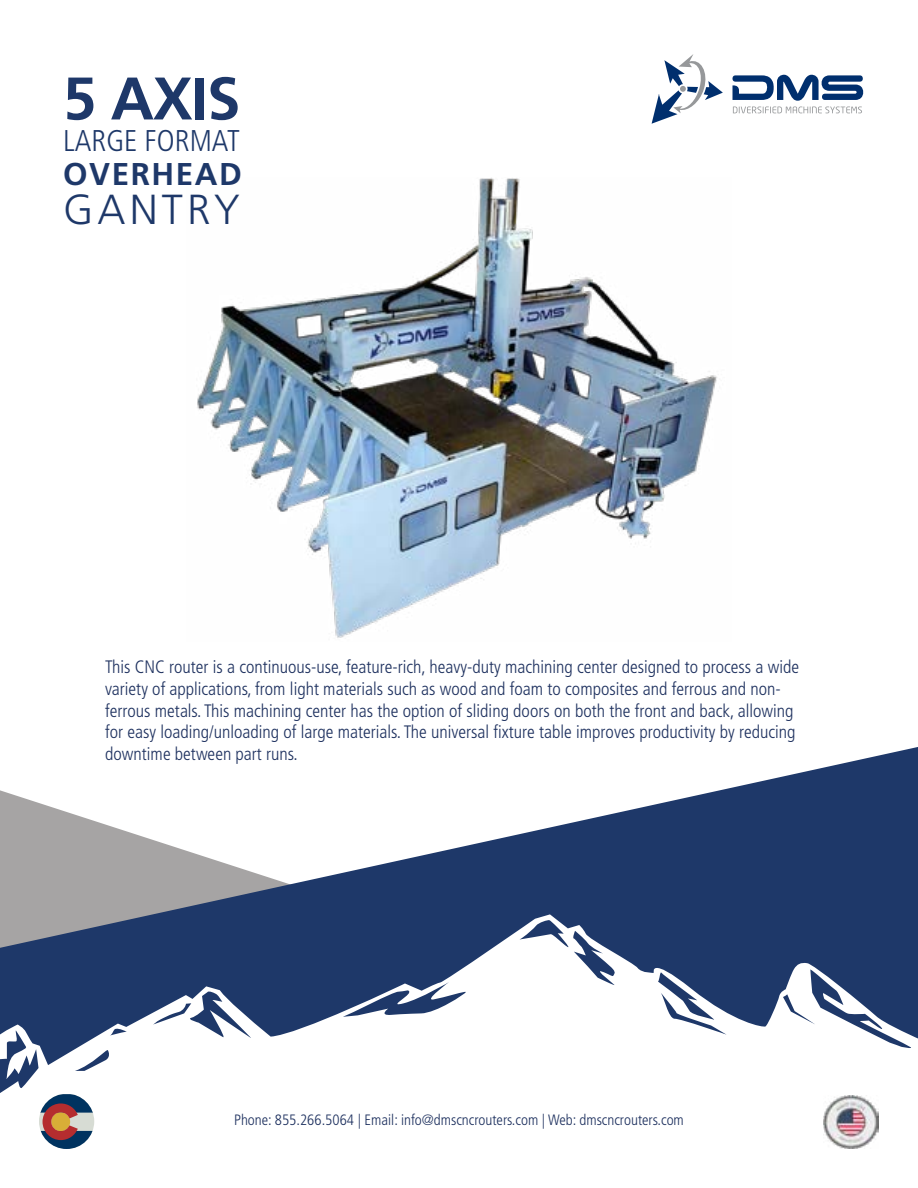
<style>
.page{position:relative;width:918px;height:1188px;background:#fff}
.page>*{position:absolute;margin:0;border:0;box-sizing:border-box;transform-origin:0 0}
.t1{font:700 60px "Frutiger LT Std";color:#1e3869}
.t2{font:300 42px "Frutiger LT Std";letter-spacing:.1em;color:#1e3869}
.t3{font:700 31.5px "Frutiger LT Std";letter-spacing:.05em;color:#1e3869}
.t4{font:300 condensed 30px "Frutiger LT Std";color:#1e3869}
.t5{font:300 condensed 18px/21.6px "Frutiger LT Std";color:#1e315f}
.t6{font:300 condensed 15px "Frutiger LT Std";color:#1e315f}
</style>
<div class="page">
<svg style="left:652px;top:54px;width:71px;height:70px"></svg>
<svg style="left:733px;top:75px;width:131px;height:38px"></svg>
<svg style="left:0;top:747px;width:918px;height:292px"></svg>
<svg style="left:0;top:914px;width:917px;height:221px"></svg>
<img style="left:824px;top:1095px;width:55px;height:54px">
<svg style="left:39px;top:1094px;width:55px;height:55px"></svg>
<img style="left:197px;top:178px;width:520px;height:460px">
<p class="t1" style="left:63px;top:63px;width:179px">5 AXIS</p>
<p class="t4" style="left:63px;top:124px;width:178px">LARGE FORMAT</p>
<p class="t3" style="left:63px;top:156px;width:181px">OVERHEAD</p>
<p class="t2" style="left:63px;top:186px;width:178px">GANTRY</p>
<p class="t5" style="left:105px;top:657px;width:695px">This CNC router is a continuous-use, feature-rich, heavy-duty machining center designed to process a wide variety of applications, from light materials such as wood and foam to composites and ferrous and non&shy;ferrous metals. This machining center has the option of sliding doors on both the front and back, allowing for easy loading/unloading of large materials. The universal fixture table improves productivity by reducing downtime between part runs.</p>
<p class="t6" style="left:234px;top:1112px;width:451px">Phone: 855.266.5064 | Email: info@dmscncrouters.com | Web: dmscncrouters.com</p>
</div>
